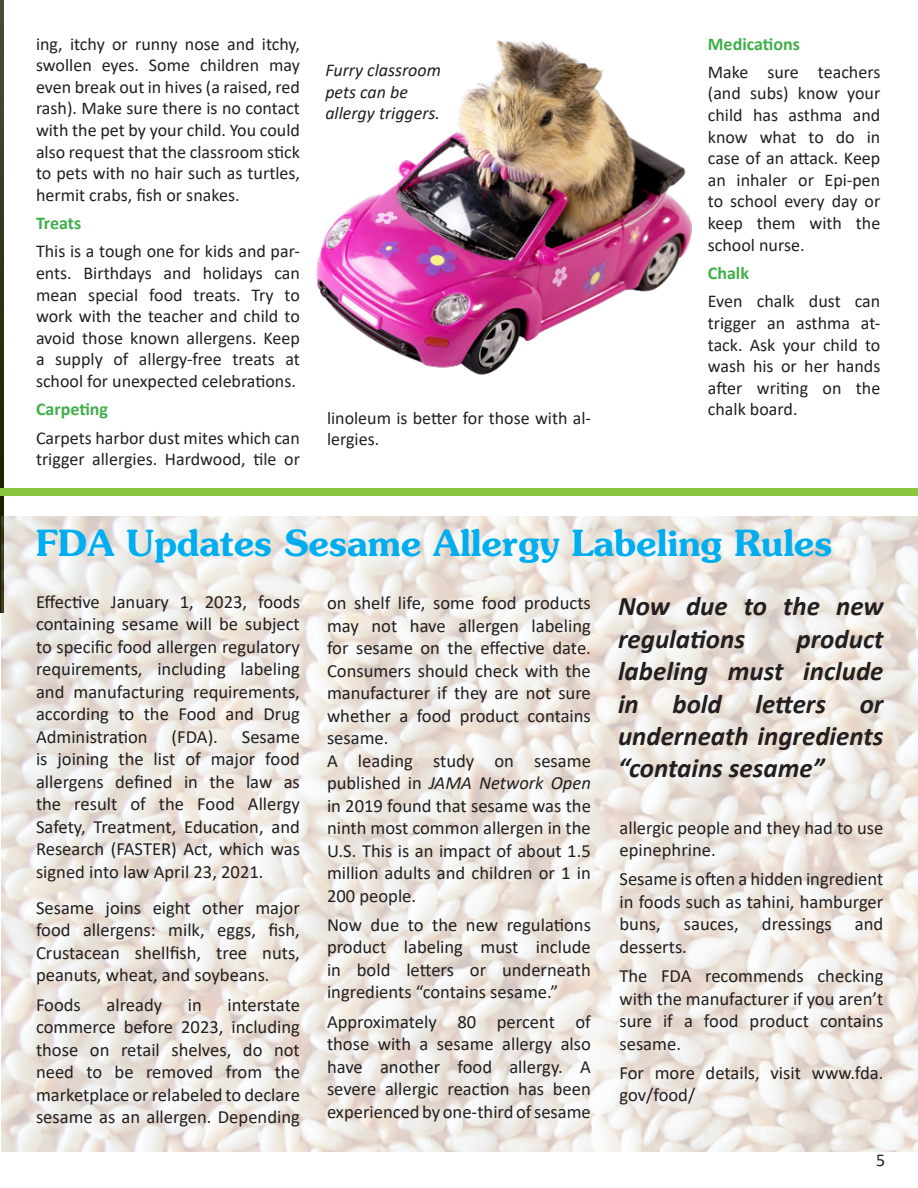
<style>
.page{position:relative;width:918px;height:1188px;background:#fff}
.page>*{position:absolute;margin:0;border:0;box-sizing:border-box;transform-origin:0 0}
.t1{font:600 36px "Souvenir";color:#00aeef}
.t2{font:italic 700 27px/32.4px "Calibri";color:#231f20}
.t3{font:18.6px/22.5px "Calibri";color:#231f20;text-align:justify}
.t4{font:18px/21.6px "Calibri";color:#231f20;text-align:justify}
.t5{font:italic 18px/21.6px "Calibri";color:#231f20}
.t6{font:700 18px "Calibri";color:#40ae49}
.s1{font-style:italic}
</style>
<div class="page">
<img style="left:0;top:0;width:3px;height:612px">
<img style="left:316px;top:40px;width:376px;height:335px">
<div style="left:0;top:489px;width:918px;height:7px;background:#8bc63e"></div>
<img style="left:2px;top:516px;width:916px;height:635px">
<p class="t4" style="left:36px;top:32px;width:266px">ing, itchy or runny nose and itchy, swollen eyes. Some children may even break out in hives (a raised, red rash). Make sure there is no contact with the pet by your child. You could also request that the classroom stick to pets with no hair such as turtles, hermit crabs, fish or snakes.</p>
<p class="t6" style="left:36px;top:210px;width:47px">Treats</p>
<p class="t4" style="left:36px;top:240px;width:265px">This is a tough one for kids and par&shy;ents. Birthdays and holidays can mean special food treats. Try to work with the teacher and child to avoid those known allergens. Keep a supply of allergy-free treats at school for unexpected celebrations.</p>
<p class="t6" style="left:36px;top:397px;width:74px">Carpeting</p>
<p class="t4" style="left:36px;top:426px;width:266px">Carpets harbor dust mites which can trigger allergies. Hardwood, tile or</p>
<p class="t5" style="left:325px;top:59px;width:117px">Furry classroom pets can be allergy triggers.</p>
<p class="t4" style="left:327px;top:406px;width:265px">linoleum is better for those with al&shy;lergies.</p>
<p class="t6" style="left:708px;top:31px;width:94px">Medications</p>
<p class="t4" style="left:708px;top:61px;width:174px">Make sure teachers (and subs) know your child has asthma and know what to do in case of an attack. Keep an inhaler or Epi-pen to school every day or keep them with the school nurse.</p>
<p class="t6" style="left:708px;top:260px;width:43px">Chalk</p>
<p class="t4" style="left:708px;top:290px;width:174px">Even chalk dust can trigger an asthma at&shy;tack. Ask your child to wash his or her hands after writing on the chalk board.</p>
<p class="t1" style="left:36px;top:520px;width:798px">FDA Updates Sesame Allergy Labeling Rules</p>
<p class="t3" style="left:36px;top:590px;width:265px">Effective January 1, 2023, foods containing sesame will be subject to specific food allergen regulatory requirements, including labeling and manufacturing requirements, according to the Food and Drug Administration</p>
<p class="t3" style="left:172px;top:725px;width:48px">(FDA).</p>
<p class="t3" style="left:36px;top:725px;width:265px;text-indent:206px">Sesame is joining the list of major food allergens defined in the law as the result of the Food Allergy Safety, Treatment, Education, and Research (FASTER) Act, which was signed into law April 23, 2021.</p>
<p class="t3" style="left:36px;top:896px;width:265px">Sesame joins eight other major food allergens: milk, eggs, fish, Crustacean shellfish, tree nuts, peanuts, wheat, and soybeans.</p>
<p class="t3" style="left:36px;top:993px;width:46px">Foods</p>
<p class="t3" style="left:107px;top:993px;width:57px">already</p>
<p class="t3" style="left:188px;top:993px;width:16px">in</p>
<p class="t3" style="left:36px;top:993px;width:265px;text-indent:192px">interstate commerce before 2023, including those on retail shelves, do not need to be removed from the marketplace or relabeled to declare sesame as an allergen. Depending</p>
<p class="t3" style="left:327px;top:591px;width:265px">on shelf life, some food products may not have allergen labeling for sesame on the effective date.<br>Consumers should check with the manufacturer if they are not sure whether a food product contains sesame.</p>
<p class="t3" style="left:327px;top:749px;width:266px">A leading study on sesame published in <span class="s1">JAMA Network Open </span>in 2019 found that sesame was the ninth most common allergen in the U.S. This is an impact of about 1.5 million adults and children or 1 in 200 people.</p>
<p class="t3" style="left:327px;top:913px;width:265px">Now due to the new regulations product labeling must include in bold letters or underneath ingredients “contains sesame.”</p>
<p class="t3" style="left:327px;top:1010px;width:265px">Approximately 80 percent of those with a sesame allergy also have another food allergy. A severe allergic reaction has been experienced by one-third of sesame</p>
<p class="t2" style="left:618px;top:589px;width:267px">Now due to the new regulations</p>
<p class="t2" style="left:618px;top:622px;width:267px;text-align:justify;text-indent:179px">product labeling must include in bold letters or underneath ingredients “contains sesame”</p>
<p class="t3" style="left:620px;top:816px;width:265px">allergic people and they had to use epinephrine.</p>
<p class="t3" style="left:620px;top:867px;width:265px">Sesame is often a hidden ingredient in foods such as tahini, hamburger buns, sauces, dressings and desserts.</p>
<p class="t3" style="left:620px;top:964px;width:265px">The FDA recommends checking with the manufacturer if you aren’t sure if a food product contains sesame.</p>
<p class="t3" style="left:620px;top:1061px;width:265px">For more details, visit www.fda. gov/food/</p>
<p class="t4" style="left:876px;top:1148px;width:11px">5</p>
</div>
